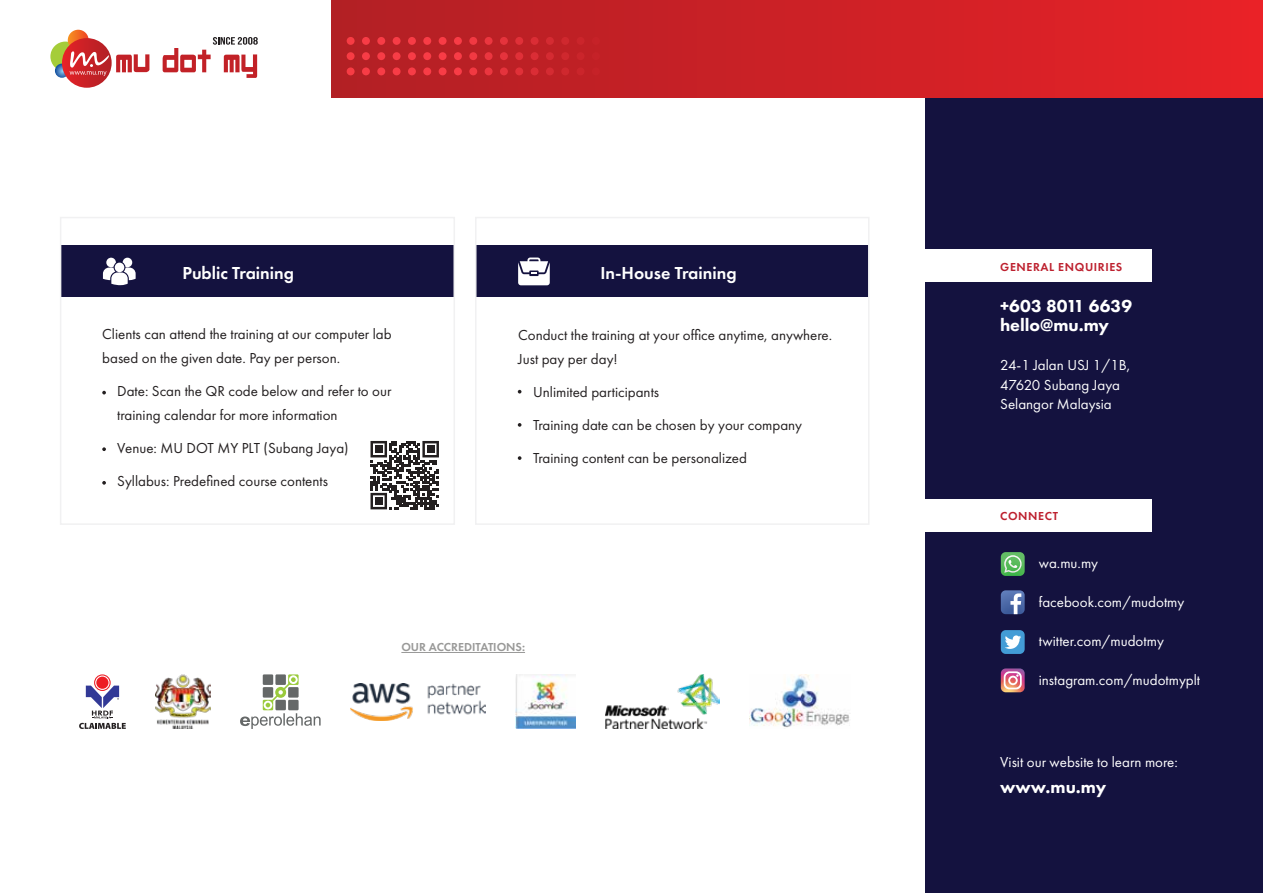
<style>
.page{position:relative;width:1263px;height:893px;background:#fff}
.page>*{position:absolute;margin:0;border:0;box-sizing:border-box;transform-origin:0 0}
.t1{font:800 18px/19.5px "Futura PT";color:#fff}
.t2{font:600 18px "Futura PT";color:#fff}
.t3{font:15px/24px "Futura PT";color:#231f20}
.t4{font:15px/19.5px "Futura PT";color:#fff}
.t5{font:600 12px "Futura PT";letter-spacing:.05em;color:#bd202e}
.t6{font:600 12px "Futura PT";color:#999998}
</style>
<div class="page">
<div style="left:926px;top:0;width:337px;height:893px;background:#14123f"></div>
<div style="left:61px;top:245px;width:393px;height:52px;background:#14123f"></div>
<div style="left:476px;top:245px;width:393px;height:52px;background:#14123f"></div>
<div style="left:475px;top:217px;width:394px;height:308px;border:2px solid #f1f1f2"></div>
<div style="left:60px;top:217px;width:395px;height:308px;border:2px solid #f1f1f2"></div>
<svg style="left:103px;top:258px;width:33px;height:27px"></svg>
<svg style="left:518px;top:258px;width:32px;height:27px"></svg>
<svg style="left:102px;top:391px;width:4px;height:3px"></svg>
<svg style="left:102px;top:447px;width:4px;height:4px"></svg>
<svg style="left:102px;top:481px;width:4px;height:4px"></svg>
<svg style="left:518px;top:423px;width:3px;height:4px"></svg>
<svg style="left:518px;top:456px;width:3px;height:4px"></svg>
<svg style="left:370px;top:441px;width:69px;height:68px"></svg>
<div style="left:375px;top:446px;width:7px;height:7px;background:#231f20"></div>
<div style="left:427px;top:446px;width:7px;height:7px;background:#231f20"></div>
<div style="left:375px;top:498px;width:7px;height:7px;background:#231f20"></div>
<div style="left:331px;top:0;width:932px;height:98px;background:linear-gradient(to right,#b12025,#e72227)"></div>
<div style="left:546px;top:67px;width:8px;height:8px;background:#d42b32;border-radius:50%"></div>
<div style="left:531px;top:67px;width:7px;height:8px;background:#da2d35;border-radius:50%"></div>
<div style="left:515px;top:67px;width:8px;height:8px;background:#e03038;border-radius:50%"></div>
<div style="left:500px;top:67px;width:8px;height:8px;background:#e5333c;border-radius:50%"></div>
<div style="left:485px;top:67px;width:7px;height:8px;background:#eb363f;border-radius:50%"></div>
<div style="left:469px;top:67px;width:8px;height:8px;background:#f13942;border-radius:50%"></div>
<div style="left:454px;top:67px;width:8px;height:8px;background:#f83c46;border-radius:50%"></div>
<div style="left:439px;top:67px;width:8px;height:8px;background:#f83c46;border-radius:50%"></div>
<div style="left:423px;top:67px;width:8px;height:8px;background:#f83c46;border-radius:50%"></div>
<div style="left:408px;top:67px;width:8px;height:8px;background:#f73c46;border-radius:50%"></div>
<div style="left:393px;top:67px;width:8px;height:8px;background:#f73c46;border-radius:50%"></div>
<div style="left:377px;top:67px;width:8px;height:8px;background:#f73c46;border-radius:50%"></div>
<div style="left:362px;top:67px;width:8px;height:8px;background:#f73c46;border-radius:50%"></div>
<div style="left:347px;top:67px;width:8px;height:8px;background:#f73c44;border-radius:50%"></div>
<div style="left:546px;top:52px;width:8px;height:8px;background:#d42b32;border-radius:50%"></div>
<div style="left:531px;top:52px;width:7px;height:8px;background:#da2d35;border-radius:50%"></div>
<div style="left:515px;top:52px;width:8px;height:8px;background:#e03038;border-radius:50%"></div>
<div style="left:500px;top:52px;width:8px;height:8px;background:#e5333c;border-radius:50%"></div>
<div style="left:485px;top:52px;width:7px;height:8px;background:#eb363f;border-radius:50%"></div>
<div style="left:469px;top:52px;width:8px;height:8px;background:#f13942;border-radius:50%"></div>
<div style="left:454px;top:52px;width:8px;height:8px;background:#f83c46;border-radius:50%"></div>
<div style="left:439px;top:52px;width:8px;height:8px;background:#f83c46;border-radius:50%"></div>
<div style="left:423px;top:52px;width:8px;height:8px;background:#f83c46;border-radius:50%"></div>
<div style="left:408px;top:52px;width:8px;height:8px;background:#f73c46;border-radius:50%"></div>
<div style="left:393px;top:52px;width:8px;height:8px;background:#f73c46;border-radius:50%"></div>
<div style="left:377px;top:52px;width:8px;height:8px;background:#f73c46;border-radius:50%"></div>
<div style="left:362px;top:52px;width:8px;height:8px;background:#f73c46;border-radius:50%"></div>
<div style="left:347px;top:52px;width:8px;height:8px;background:#f73c44;border-radius:50%"></div>
<div style="left:546px;top:37px;width:8px;height:8px;background:#d42b32;border-radius:50%"></div>
<div style="left:531px;top:37px;width:7px;height:8px;background:#da2d35;border-radius:50%"></div>
<div style="left:561px;top:67px;width:8px;height:8px;background:#cf282e;border-radius:50%"></div>
<div style="left:561px;top:52px;width:8px;height:8px;background:#cf282e;border-radius:50%"></div>
<div style="left:561px;top:37px;width:8px;height:8px;background:#cf282e;border-radius:50%"></div>
<div style="left:577px;top:67px;width:7px;height:8px;background:#cb252b;border-radius:50%"></div>
<div style="left:577px;top:52px;width:7px;height:8px;background:#cb252b;border-radius:50%"></div>
<div style="left:577px;top:37px;width:7px;height:8px;background:#cb252b;border-radius:50%"></div>
<div style="left:592px;top:67px;width:8px;height:8px;background:#c62228;border-radius:50%"></div>
<div style="left:592px;top:52px;width:8px;height:8px;background:#c62228;border-radius:50%"></div>
<div style="left:592px;top:37px;width:8px;height:8px;background:#c62228;border-radius:50%"></div>
<div style="left:515px;top:37px;width:8px;height:8px;background:#e03038;border-radius:50%"></div>
<div style="left:500px;top:37px;width:8px;height:8px;background:#e5333c;border-radius:50%"></div>
<div style="left:485px;top:37px;width:7px;height:8px;background:#eb363f;border-radius:50%"></div>
<div style="left:469px;top:37px;width:8px;height:8px;background:#f13942;border-radius:50%"></div>
<div style="left:454px;top:37px;width:8px;height:8px;background:#f83c46;border-radius:50%"></div>
<div style="left:439px;top:37px;width:8px;height:8px;background:#f83c46;border-radius:50%"></div>
<div style="left:423px;top:37px;width:8px;height:8px;background:#f83c46;border-radius:50%"></div>
<div style="left:408px;top:37px;width:8px;height:8px;background:#f73c46;border-radius:50%"></div>
<div style="left:393px;top:37px;width:8px;height:8px;background:#f73c46;border-radius:50%"></div>
<div style="left:377px;top:37px;width:8px;height:8px;background:#f73c46;border-radius:50%"></div>
<div style="left:362px;top:37px;width:8px;height:8px;background:#f73c46;border-radius:50%"></div>
<div style="left:347px;top:37px;width:8px;height:8px;background:#f73c44;border-radius:50%"></div>
<div style="left:50px;top:42px;width:30px;height:29px;background:#a5cd39;border-radius:50%"></div>
<svg style="left:68px;top:30px;width:21px;height:21px"></svg>
<svg style="left:55px;top:64px;width:14px;height:14px"></svg>
<svg style="left:62px;top:38px;width:50px;height:50px"></svg>
<svg style="left:70px;top:51px;width:39px;height:25px"></svg>
<svg style="left:116px;top:54px;width:33px;height:18px"></svg>
<svg style="left:163px;top:37px;width:95px;height:41px"></svg>
<hr style="left:401px;top:652px;width:124px;height:1px;background:#999998">
<svg style="left:240px;top:674px;width:81px;height:55px"></svg>
<svg style="left:79px;top:674px;width:47px;height:55px"></svg>
<img style="left:156px;top:674px;width:54px;height:55px">
<img style="left:516px;top:674px;width:60px;height:55px">
<img style="left:351px;top:683px;width:135px;height:37px">
<img style="left:749px;top:674px;width:101px;height:54px">
<img style="left:606px;top:674px;width:113px;height:55px">
<div style="left:923px;top:249px;width:228px;height:32px;background:#fff"></div>
<div style="left:923px;top:499px;width:228px;height:32px;background:#fff"></div>
<svg style="left:1001px;top:590px;width:24px;height:24px"></svg>
<div style="left:1001px;top:630px;width:24px;height:24px;background:#439cd6;border-radius:5px"></div>
<svg style="left:1005px;top:635px;width:16px;height:14px"></svg>
<svg style="left:1001px;top:668px;width:24px;height:24px"></svg>
<svg style="left:1001px;top:552px;width:24px;height:24px"></svg>
<p class="t2" style="left:182px;top:261px;width:113px">Public Training</p>
<p class="t2" style="left:600px;top:261px;width:138px">In-House Training</p>
<p class="t3" style="left:102px;top:322px;width:291px">Clients can attend the training at our computer lab based on the given date. Pay per person.</p>
<p class="t3" style="left:117px;top:379px;width:276px">Date: Scan the QR code below and refer to our training calendar for more information</p>
<p class="t3" style="left:117px;top:436px;width:233px">Venue: MU DOT MY PLT (Subang Jaya)</p>
<p class="t3" style="left:117px;top:469px;width:212px">Syllabus: Predefined course contents</p>
<p class="t3" style="left:518px;top:322px;width:315px">Conduct the training at your office anytime, anywhere.<br>Just pay per day!</p>
<p class="t3" style="left:533px;top:379px;width:128px">Unlimited participants</p>
<p class="t3" style="left:533px;top:412px;width:271px">Training date can be chosen by your company</p>
<p class="t3" style="left:533px;top:445px;width:215px">Training content can be personalized</p>
<p class="t6" style="left:401px;top:640px;width:125px">OUR ACCREDITATIONS:</p>
<p class="t5" style="left:1000px;top:259px;width:124px">GENERAL ENQUIRIES</p>
<p class="t1" style="left:1000px;top:296px;width:133px">+603 8011 6639 hello@mu.my</p>
<p class="t4" style="left:1000px;top:355px;width:131px">24-1 Jalan USJ 1/1B,<br>47620 Subang Jaya<br>Selangor Malaysia</p>
<p class="t5" style="left:1000px;top:508px;width:59px">CONNECT</p>
<p class="t4" style="left:1039px;top:553px;width:61px">wa.mu.my</p>
<p class="t4" style="left:1039px;top:592px;width:147px">facebook.com/mudotmy</p>
<p class="t4" style="left:1039px;top:631px;width:127px">twitter.com/mudotmy</p>
<p class="t4" style="left:1039px;top:670px;width:163px">instagram.com/mudotmyplt</p>
<p class="t4" style="left:1000px;top:752px;width:179px">Visit our website to learn more:</p>
<p class="t1" style="left:1000px;top:777px;width:108px">www.mu.my</p>
</div>
